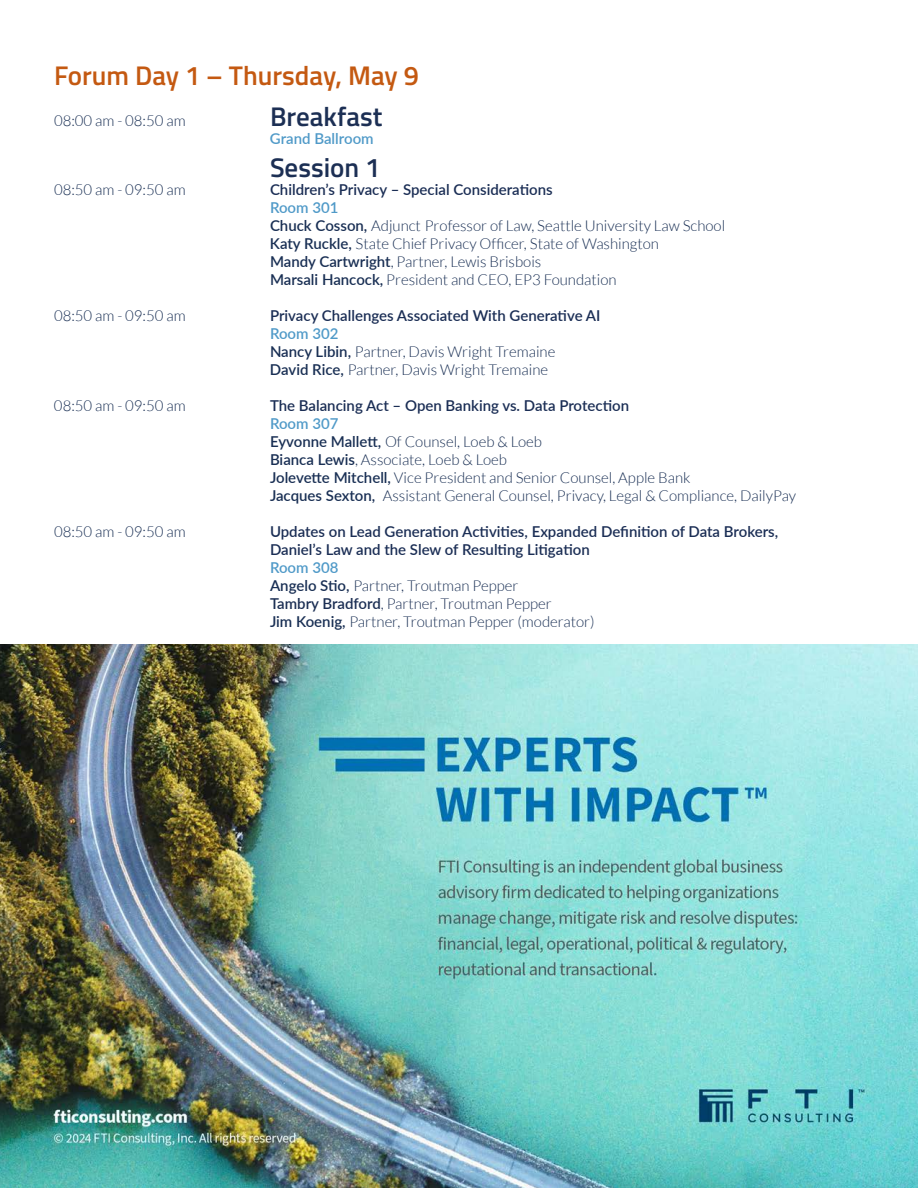
<style>
.page{position:relative;width:918px;height:1188px;background:#fff}
.page>*{position:absolute;margin:0;border:0;box-sizing:border-box;transform-origin:0 0}
.t1{font:600 27px "Titillium Web";color:#c45911}
.t2{font:600 27px "Titillium Web";color:#1c2f54}
.t3{font:300 15px "Lato";color:#192f54}
.t4{font:600 15px "Lato";color:#1b2e55}
.t5{font:600 15px "Lato";color:#509ac8}
.t6{font:300 15px "Lato";color:#1c2f54}
.s1{font-weight:600}
</style>
<div class="page">
<img style="left:0;top:645px;width:918px;height:543px">
<p class="t1" style="left:54px;top:55px;width:366px">Forum Day 1 – Thursday, May 9</p>
<p class="t3" style="left:54px;top:113px;width:133px">08:00 am - 08:50 am</p>
<p class="t2" style="left:270px;top:96px;width:114px">Breakfast</p>
<p class="t5" style="left:270px;top:128px;width:105px">Grand Ballroom</p>
<p class="t2" style="left:270px;top:147px;width:112px">Session 1</p>
<p class="t3" style="left:54px;top:181px;width:133px">08:50 am - 09:50 am</p>
<p class="t4" style="left:270px;top:178px;width:284px">Children’s Privacy – Special Considerations</p>
<p class="t5" style="left:270px;top:196px;width:70px">Room 301</p>
<p class="t3" style="left:270px;top:217px;width:457px"><span class="s1">Chuck Cosson,</span> Adjunct Professor of Law, Seattle University Law School</p>
<p class="t3" style="left:270px;top:235px;width:390px"><span class="s1">Katy Ruckle,</span> State Chief Privacy Officer, State of Washington</p>
<p class="t3" style="left:270px;top:253px;width:273px"><span class="s1">Mandy Cartwright</span>, Partner, Lewis Brisbois</p>
<p class="t3" style="left:270px;top:271px;width:348px"><span class="s1">Marsali Hancock,</span> President and CEO, EP3 Foundation</p>
<p class="t3" style="left:54px;top:307px;width:133px">08:50 am - 09:50 am</p>
<p class="t4" style="left:270px;top:304px;width:332px">Privacy Challenges Associated With Generative AI</p>
<p class="t5" style="left:270px;top:322px;width:70px">Room 302</p>
<p class="t3" style="left:270px;top:343px;width:287px"><span class="s1">Nancy Libin,</span> Partner, Davis Wright Tremaine</p>
<p class="t3" style="left:270px;top:361px;width:280px"><span class="s1">David Rice,</span> Partner, Davis Wright Tremaine</p>
<p class="t3" style="left:54px;top:397px;width:133px">08:50 am - 09:50 am</p>
<p class="t4" style="left:270px;top:394px;width:361px">The Balancing Act – Open Banking vs. Data Protection</p>
<p class="t5" style="left:270px;top:412px;width:70px">Room 307</p>
<p class="t3" style="left:270px;top:433px;width:274px"><span class="s1">Eyvonne Mallett,</span> Of Counsel, Loeb &amp; Loeb</p>
<p class="t3" style="left:270px;top:451px;width:239px"><span class="s1">Bianca Lewis</span>, Associate, Loeb &amp; Loeb</p>
<p class="t3" style="left:270px;top:469px;width:422px"><span class="s1">Jolevette Mitchell,</span> Vice President and Senior Counsel, Apple Bank</p>
<p class="t3" style="left:270px;top:487px;width:528px"><span class="s1">Jacques Sexton,</span> Assistant General Counsel, Privacy, Legal &amp; Compliance, DailyPay</p>
<p class="t3" style="left:54px;top:523px;width:133px">08:50 am - 09:50 am</p>
<p class="t4" style="left:270px;top:520px;width:510px">Updates on Lead Generation Activities, Expanded Definition of Data Brokers,</p>
<p class="t4" style="left:270px;top:538px;width:321px">Daniel’s Law and the Slew of Resulting Litigation</p>
<p class="t5" style="left:270px;top:556px;width:70px">Room 308</p>
<p class="t3" style="left:270px;top:577px;width:250px"><span class="s1">Angelo Stio,</span> Partner, Troutman Pepper</p>
<p class="t6" style="left:270px;top:595px;width:283px"><span class="s1">Tambry Bradford</span>, Partner, Troutman Pepper</p>
<p class="t3" style="left:270px;top:613px;width:326px"><span class="s1">Jim Koenig,</span> Partner, Troutman Pepper (moderator)</p>
</div>
